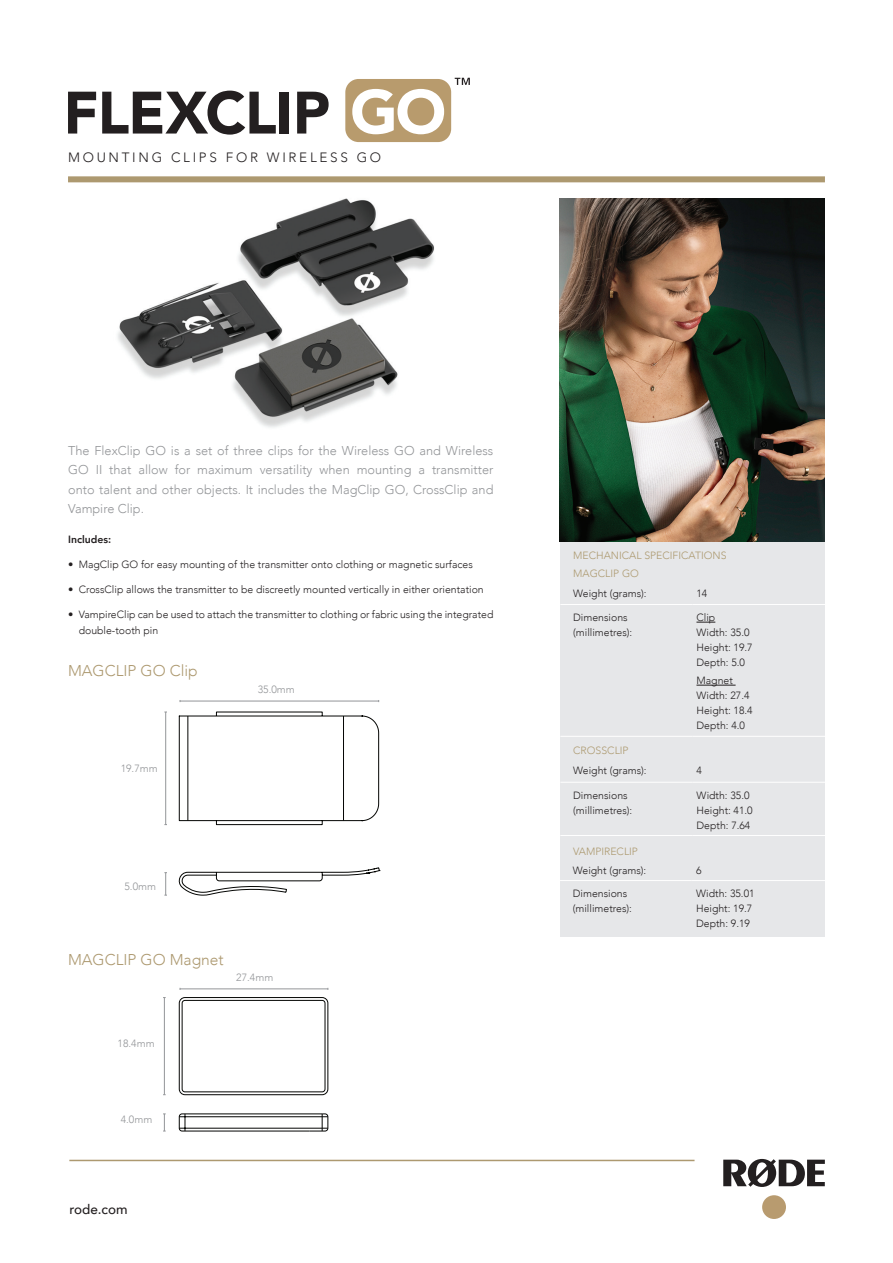
<style>
.page{position:relative;width:893px;height:1263px;background:#fff}
.page>*{position:absolute;margin:0;border:0;box-sizing:border-box;transform-origin:0 0}
.t1{font:300 15.6px "Avenir";color:#ad9970}
.t2{font:300 13.5px "Avenir";letter-spacing:.2em;color:#231f20}
.t3{font:500 13.5px "Avenir";color:#231f20}
.t4{font:300 12.75px/19.5px "Avenir";color:#939598;text-align:justify}
.t5{font:300 10.5px/15px "Avenir";color:#231f20}
.t6{font:300 10.5px "Avenir";color:#ad9a70}
.t7{font:300 10.5px "Avenir";color:#939598}
.t8{font:800 10.5px "Avenir";color:#231f20}
</style>
<div class="page">
<div style="left:68px;top:176px;width:757px;height:6px;background:#ad9970"></div>
<hr style="left:69px;top:1160px;width:625px;height:1px;background:#ad9970">
<svg style="left:723px;top:1159px;width:102px;height:28px"></svg>
<div style="left:762px;top:1195px;width:24px;height:24px;background:#b89b6f;border-radius:50%"></div>
<img style="left:117px;top:198px;width:317px;height:230px">
<div style="left:560px;top:499px;width:265px;height:438px;background:#e6e7e9"></div>
<img style="left:560px;top:198px;width:265px;height:343px">
<hr style="left:560px;top:604px;width:132px;height:1px;background:#fff">
<hr style="left:692px;top:604px;width:135px;height:1px;background:#fff">
<hr style="left:560px;top:736px;width:132px;height:1px;background:#fff">
<hr style="left:692px;top:736px;width:135px;height:1px;background:#fff">
<svg style="left:696px;top:622px;width:19px;height:1px"></svg>
<hr style="left:696px;top:685px;width:40px;height:1px;background:#231f20">
<hr style="left:560px;top:782px;width:132px;height:1px;background:#fff">
<hr style="left:692px;top:782px;width:135px;height:1px;background:#fff">
<hr style="left:560px;top:835px;width:132px;height:1px;background:#fff">
<hr style="left:692px;top:835px;width:135px;height:1px;background:#fff">
<hr style="left:560px;top:880px;width:132px;height:1px;background:#fff">
<hr style="left:692px;top:880px;width:135px;height:1px;background:#fff">
<svg style="left:163px;top:1113px;width:3px;height:19px"></svg>
<hr style="left:180px;top:989px;width:148px;height:1px;background:#939598">
<hr style="left:164px;top:997px;width:1px;height:98px;background:#939598">
<hr style="left:180px;top:701px;width:199px;height:1px;background:#939598">
<hr style="left:165px;top:712px;width:1px;height:113px;background:#939598">
<svg style="left:164px;top:872px;width:3px;height:24px"></svg>
<svg style="left:178px;top:867px;width:203px;height:29px"></svg>
<svg style="left:179px;top:711px;width:200px;height:114px"></svg>
<hr style="left:343px;top:716px;width:1px;height:105px;background:#040503">
<hr style="left:188px;top:716px;width:1px;height:105px;background:#040503">
<div style="left:179px;top:997px;width:149px;height:98px;border:1px solid #040503;border-radius:6px"></div>
<div style="left:182px;top:1000px;width:143px;height:92px;border:1px solid #040503;border-radius:3px"></div>
<svg style="left:179px;top:1113px;width:149px;height:18px"></svg>
<svg style="left:68px;top:92px;width:28px;height:42px"></svg>
<svg style="left:102px;top:91px;width:174px;height:44px"></svg>
<div style="left:280px;top:92px;width:9px;height:42px;background:#231f20"></div>
<svg style="left:297px;top:92px;width:32px;height:42px"></svg>
<svg style="left:455px;top:78px;width:15px;height:7px"></svg>
<div style="left:345px;top:79px;width:106px;height:63px;background:#b89b6d;border-radius:13px"></div>
<svg style="left:352px;top:89px;width:92px;height:45px"></svg>
<p class="t2" style="left:68px;top:150px;width:315px">MOUNTING CLIPS FOR WIRELESS GO</p>
<p class="t4" style="left:68px;top:441px;width:427px">The FlexClip GO is a set of three clips for the Wireless GO and Wireless GO II that allow for maximum versatility when mounting a transmitter onto talent and other objects. It includes the MagClip GO, CrossClip and Vampire Clip.</p>
<p class="t8" style="left:68px;top:531px;width:45px">Includes:</p>
<p class="t5" style="left:68px;top:556px;width:406px">• MagClip GO for easy mounting of the transmitter onto clothing or magnetic surfaces</p>
<p class="t5" style="left:68px;top:581px;width:417px">• CrossClip allows the transmitter to be discreetly mounted vertically in either orientation</p>
<p class="t5" style="left:79px;top:606px;width:416px;line-height:16.5px;text-indent:-10px">• VampireClip can be used to attach the transmitter to clothing or fabric using the integrated double-tooth pin</p>
<h1 class="t1" style="left:68px;top:661px;width:131px">MAGCLIP GO Clip</h1>
<p class="t7" style="left:121px;top:762px;width:39px">19.7mm</p>
<p class="t7" style="left:258px;top:683px;width:39px">35.0mm</p>
<p class="t7" style="left:124px;top:880px;width:33px">5.0mm</p>
<h1 class="t1" style="left:68px;top:951px;width:157px">MAGCLIP GO Magnet</h1>
<p class="t7" style="left:236px;top:971px;width:39px">27.4mm</p>
<p class="t7" style="left:118px;top:1037px;width:39px">18.4mm</p>
<p class="t7" style="left:121px;top:1113px;width:33px">4.0mm</p>
<p class="t3" style="left:69px;top:1198px;width:60px">rode.com</p>
<p class="t6" style="left:573px;top:549px;width:155px">MECHANICAL SPECIFICATIONS</p>
<p class="t6" style="left:573px;top:568px;width:67px">MAGCLIP GO</p>
<p class="t5" style="left:573px;top:586px;width:75px">Weight (grams):</p>
<p class="t5" style="left:696px;top:586px;width:12px">14</p>
<p class="t5" style="left:573px;top:610px;width:61px">Dimensions (millimetres):</p>
<p class="t5" style="left:696px;top:610px;width:58px">Clip<br>Width: 35.0<br>Height: 19.7<br>Depth: 5.0</p>
<p class="t5" style="left:696px;top:673px;width:58px">Magnet<br>Width: 27.4<br>Height: 18.4<br>Depth: 4.0</p>
<p class="t5" style="left:573px;top:762px;width:75px">Weight (grams):</p>
<p class="t5" style="left:696px;top:762px;width:7px">4</p>
<p class="t5" style="left:573px;top:788px;width:61px">Dimensions (millimetres):</p>
<p class="t5" style="left:696px;top:788px;width:58px">Width: 35.0<br>Height: 41.0<br>Depth: 7.64</p>
<p class="t5" style="left:573px;top:863px;width:75px">Weight (grams):</p>
<p class="t5" style="left:696px;top:863px;width:7px">6</p>
<p class="t5" style="left:573px;top:886px;width:61px">Dimensions (millimetres):</p>
<p class="t5" style="left:696px;top:886px;width:60px">Width: 35.01<br>Height: 19.7<br>Depth: 9.19</p>
<p class="t6" style="left:573px;top:745px;width:57px">CROSSCLIP</p>
<p class="t6" style="left:573px;top:845px;width:66px">VAMPIRECLIP</p>
</div>
